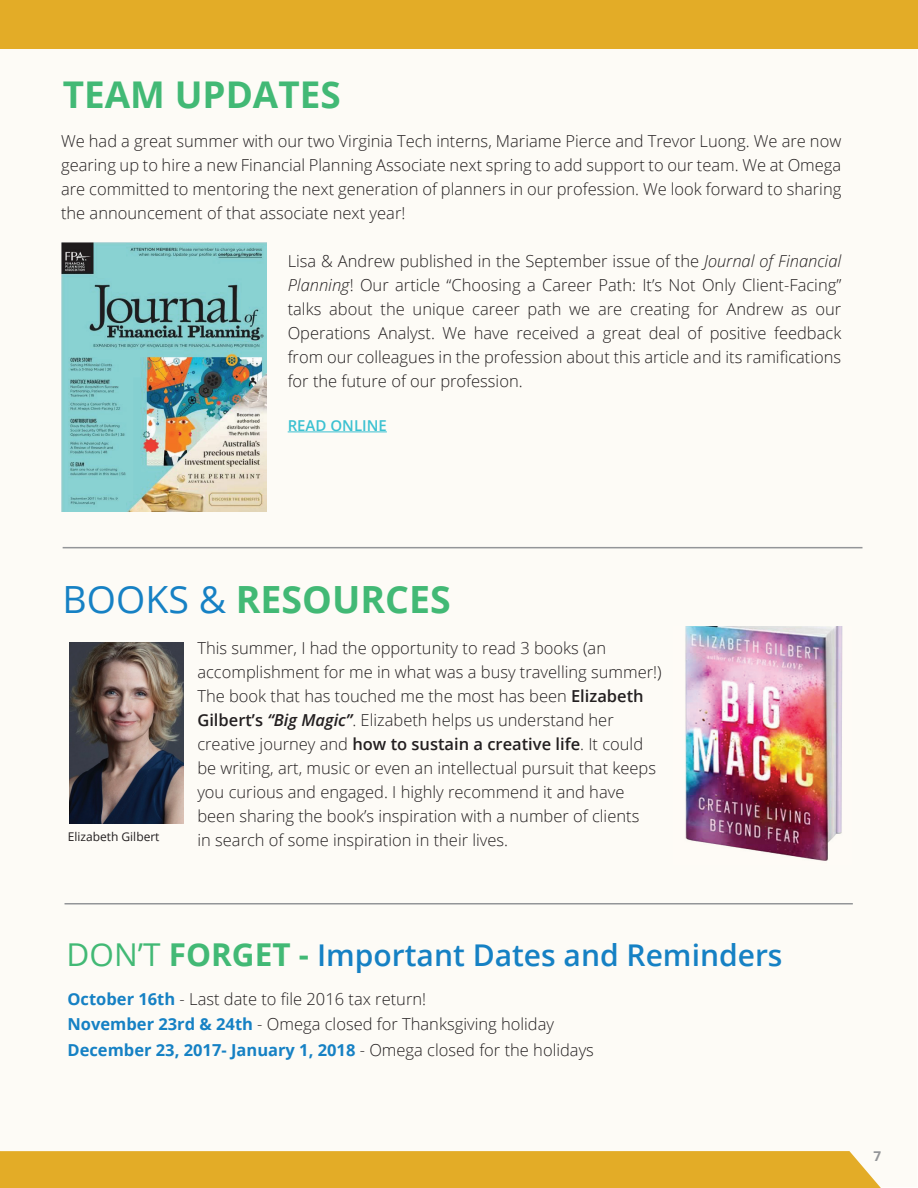
<style>
.page{position:relative;width:918px;height:1188px;background:#fff}
.page>*{position:absolute;margin:0;border:0;box-sizing:border-box;transform-origin:0 0}
.t1{font:700 37.5px "Open Sans";color:#42b975}
.t2{font:700 36.9px "Open Sans";color:#42b975}
.t3{font:600 30px "Open Sans";color:#1681c4}
.t4{font:300 16.5px/24px "Open Sans";color:#231f20}
.t5{font:600 15px "Open Sans";color:#3bc1d1}
.t6{font:700 13.5px "Open Sans";color:#939598}
.t7{font:12px "Open Sans";color:#231f20}
.s1{font-style:italic}
.s2{font-weight:400;color:#1681c4}
.s3{font-weight:600}
.s4{font-weight:600;font-style:italic}
.s5{font-weight:400;font-size:31.5px;color:#42b975}
.s6{font-weight:700;font-size:31.5px;color:#42b975}
.s7{font-weight:700;color:#1681c4}
</style>
<div class="page">
<div style="left:0;top:48px;width:917px;height:857px;background:#fdfbf6"></div>
<div style="left:0;top:1151px;width:881px;height:37px;background:#e3ac27"></div>
<hr style="left:63px;top:547px;width:800px;height:1px;background:#939598">
<div style="left:0;top:0;width:918px;height:48px;background:#e3ac27"></div>
<hr style="left:65px;top:903px;width:788px;height:1px;background:#939598">
<hr style="left:288px;top:432px;width:99px;height:1px;background:#3bc1d1">
<img style="left:673px;top:627px;width:178px;height:238px">
<img style="left:69px;top:643px;width:115px;height:180px">
<img style="left:62px;top:243px;width:204px;height:268px">
<h2 class="t2" style="left:63px;top:69px;width:279px">TEAM UPDATES</h2>
<p class="t4" style="left:61px;top:129px;width:782px;text-align:justify">We had a great summer with our two Virginia Tech interns, Mariame Pierce and Trevor Luong. We are now gearing up to hire a new Financial Planning Associate next spring to add support to our team. We at Omega are committed to mentoring the next generation of planners in our profession. We look forward to sharing the announcement of that associate next year!</p>
<p class="t4" style="left:288px;top:249px;width:555px;text-align:justify">Lisa &amp; Andrew published in the September issue of the <span class="s1">Journal of Financial Planning</span>! Our article “Choosing a Career Path: It’s Not Only Client-Facing” talks about the unique career path we are creating for Andrew as our Operations Analyst. We have received a great deal of positive feedback from our colleagues in the profession about this article and its ramifications for the future of our profession.</p>
<p class="t5" style="left:288px;top:415px;width:101px">READ ONLINE</p>
<h1 class="t1" style="left:63px;top:573px;width:390px"><span class="s2">BOOKS &amp;</span> RESOURCES</h1>
<p class="t4" style="left:197px;top:636px;width:466px">This summer, I had the opportunity to read 3 books (an accomplishment for me in what was a busy travelling summer!)<br>The book that has touched me the most has been <span class="s3">Elizabeth Gilbert’s</span> <span class="s4">“Big Magic”</span>. Elizabeth helps us understand her creative journey and <span class="s3">how to sustain a creative life</span>. It could be writing, art, music or even an intellectual pursuit that keeps you curious and engaged. I highly recommend it and have been sharing the book’s inspiration with a number of clients<br>in search of some inspiration in their lives.</p>
<p class="t7" style="left:68px;top:828px;width:93px">Elizabeth Gilbert</p>
<h3 class="t3" style="left:67px;top:935px;width:718px"><span class="s5">DON’T</span> <span class="s6">FORGET -</span> Important Dates and Reminders</h3>
<p class="t4" style="left:68px;top:985px;width:528px;line-height:25.5px"><span class="s7">October 16th</span> - Last date to file 2016 tax return!<br><span class="s7">November 23rd &amp; 24th</span> - Omega closed for Thanksgiving holiday<br><span class="s7">December 23, 2017- January 1, 2018</span> - Omega closed for the holidays</p>
<p class="t6" style="left:873px;top:1146px;width:9px">7</p>
</div>
